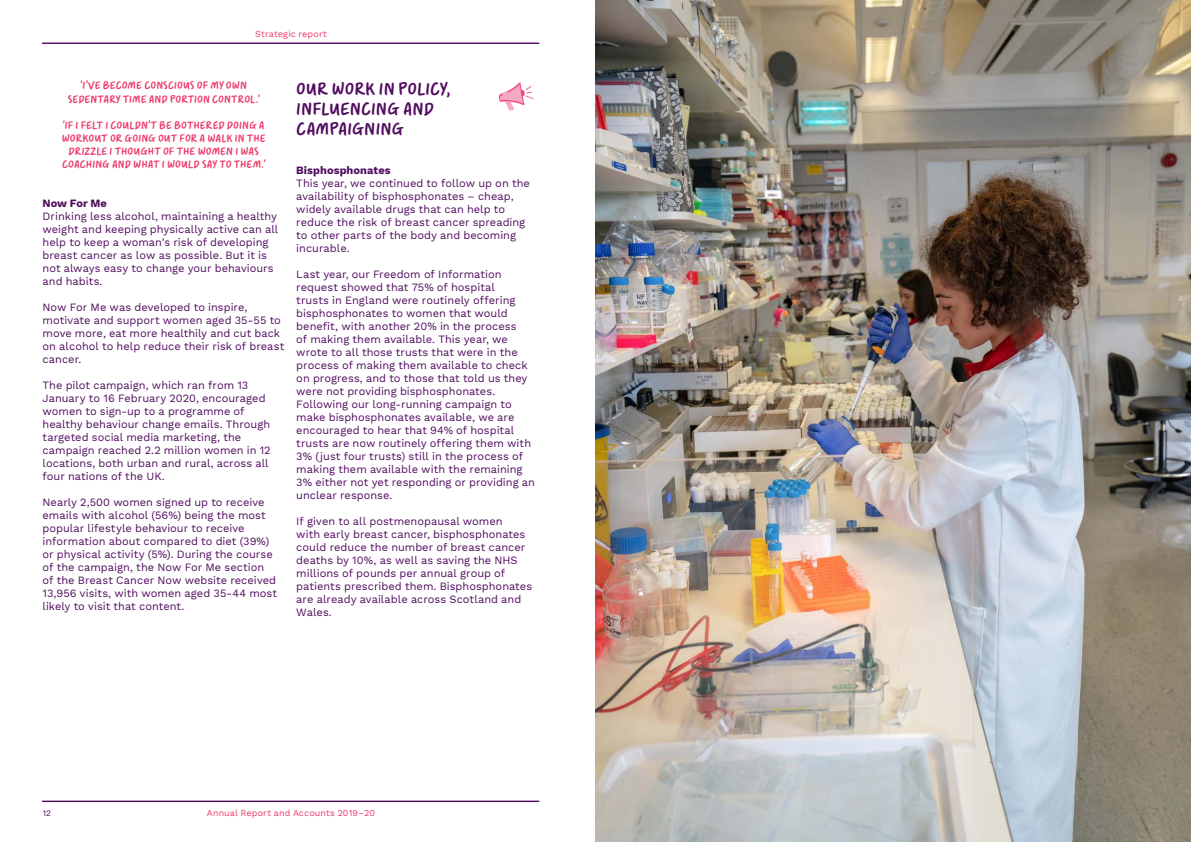
<style>
.page{position:relative;width:1191px;height:842px;background:#fff}
.page>*{position:absolute;margin:0;border:0;box-sizing:border-box;transform-origin:0 0}
.BODY_COPY_-_Work_San{font:18px/20px "Erika";letter-spacing:-.005em;color:#500b5d}
.BODY_COPY_-_Work_San-2{font:11px/13px "Work Sans";color:#500b5d}
.BODY_COPY_-_Work_San-3{font:11px/13px "Erika";color:#ee3868;text-align:center}
.BODY_COPY_-_Work_San-4{font:700 11px "Work Sans";letter-spacing:.005em;color:#500b5d}
.PAGE_HEADER_AND_FOOT{font:9px "Work Sans";letter-spacing:.01em;color:#ee3868}
.t1{font:8px "Helvetica Neue";color:#500b5d}
</style>
<div class="page">
<hr style="left:43px;top:801px;width:496px;height:1px;background:#500b5d">
<hr style="left:43px;top:43px;width:496px;height:1px;background:#500b5d">
<svg style="left:499px;top:82px;width:34px;height:29px"></svg>
<img style="left:595px;top:0;width:596px;height:842px">
<p class="PAGE_HEADER_AND_FOOT" style="left:255px;top:28px;width:73px">Strategic report</p>
<p class="BODY_COPY_-_Work_San-3" style="left:68px;top:80px;width:193px">‘I’VE BECOME CONSCIOUS OF MY OWN<br>SEDENTARY TIME AND PORTION CONTROL.’</p>
<p class="BODY_COPY_-_Work_San-3" style="left:62px;top:119px;width:205px">‘IF I FELT I COULDN’T BE BOTHERED DOING A WORKOUT OR GOING OUT FOR A WALK IN THE DRIZZLE I THOUGHT OF THE WOMEN I WAS COACHING AND WHAT I WOULD SAY TO THEM.’</p>
<p class="BODY_COPY_-_Work_San-4" style="left:43px;top:196px;width:66px">Now For Me</p>
<p class="BODY_COPY_-_Work_San-2" style="left:43px;top:210px;width:237px">Drinking less alcohol, maintaining a healthy weight and keeping physically active can all help to keep a woman’s risk of developing breast cancer as low as possible. But it is not always easy to change your behaviours and habits.</p>
<p class="BODY_COPY_-_Work_San-2" style="left:43px;top:301px;width:243px">Now For Me was developed to inspire, motivate and support women aged 35-55 to move more, eat more healthily and cut back on alcohol to help reduce their risk of breast cancer.</p>
<p class="BODY_COPY_-_Work_San-2" style="left:43px;top:379px;width:230px">The pilot campaign, which ran from 13<br>January to 16 February 2020, encouraged women to sign-up to a programme of healthy behaviour change emails. Through targeted social media marketing, the campaign reached 2.2 million women in 12 locations, both urban and rural, across all four nations of the UK.</p>
<p class="BODY_COPY_-_Work_San-2" style="left:43px;top:496px;width:236px">Nearly 2,500 women signed up to receive emails with alcohol (56%) being the most popular lifestyle behaviour to receive information about compared to diet (39%) or physical activity (5%). During the course of the campaign, the Now For Me section of the Breast Cancer Now website received 13,956 visits, with women aged 35-44 most likely to visit that content.</p>
<p class="BODY_COPY_-_Work_San" style="left:296px;top:79px;width:156px">OUR WORK IN POLICY,<br>INFLUENCING AND<br>CAMPAIGNING</p>
<p class="BODY_COPY_-_Work_San-4" style="left:296px;top:164px;width:96px">Bisphosphonates</p>
<p class="BODY_COPY_-_Work_San-2" style="left:296px;top:177px;width:235px">This year, we continued to follow up on the availability of bisphosphonates – cheap, widely available drugs that can help to reduce the risk of breast cancer spreading to other parts of the body and becoming incurable.</p>
<p class="BODY_COPY_-_Work_San-2" style="left:296px;top:268px;width:233px">Last year, our Freedom of Information request showed that 75% of hospital trusts in England were routinely offering bisphosphonates to women that would benefit, with another 20% in the process of making them available. This year, we wrote to all those trusts that were in the process of making them available to check on progress, and to those that told us they were not providing bisphosphonates.</p>
<p class="BODY_COPY_-_Work_San-2" style="left:296px;top:398px;width:240px">Following our long-running campaign to make bisphosphonates available, we are encouraged to hear that 94% of hospital trusts are now routinely offering them with 3% (just four trusts) still in the process of making them available with the remaining 3% either not yet responding or providing an unclear response.</p>
<p class="BODY_COPY_-_Work_San-2" style="left:296px;top:515px;width:237px">If given to all postmenopausal women<br>with early breast cancer, bisphosphonates could reduce the number of breast cancer deaths by 10%, as well as saving the NHS millions of pounds per annual group of patients prescribed them. Bisphosphonates are already available across Scotland and Wales.</p>
<p class="t1" style="left:43px;top:807px;width:10px">12</p>
<p class="PAGE_HEADER_AND_FOOT" style="left:207px;top:807px;width:170px">Annual Report and Accounts 2019–20</p>
</div>
